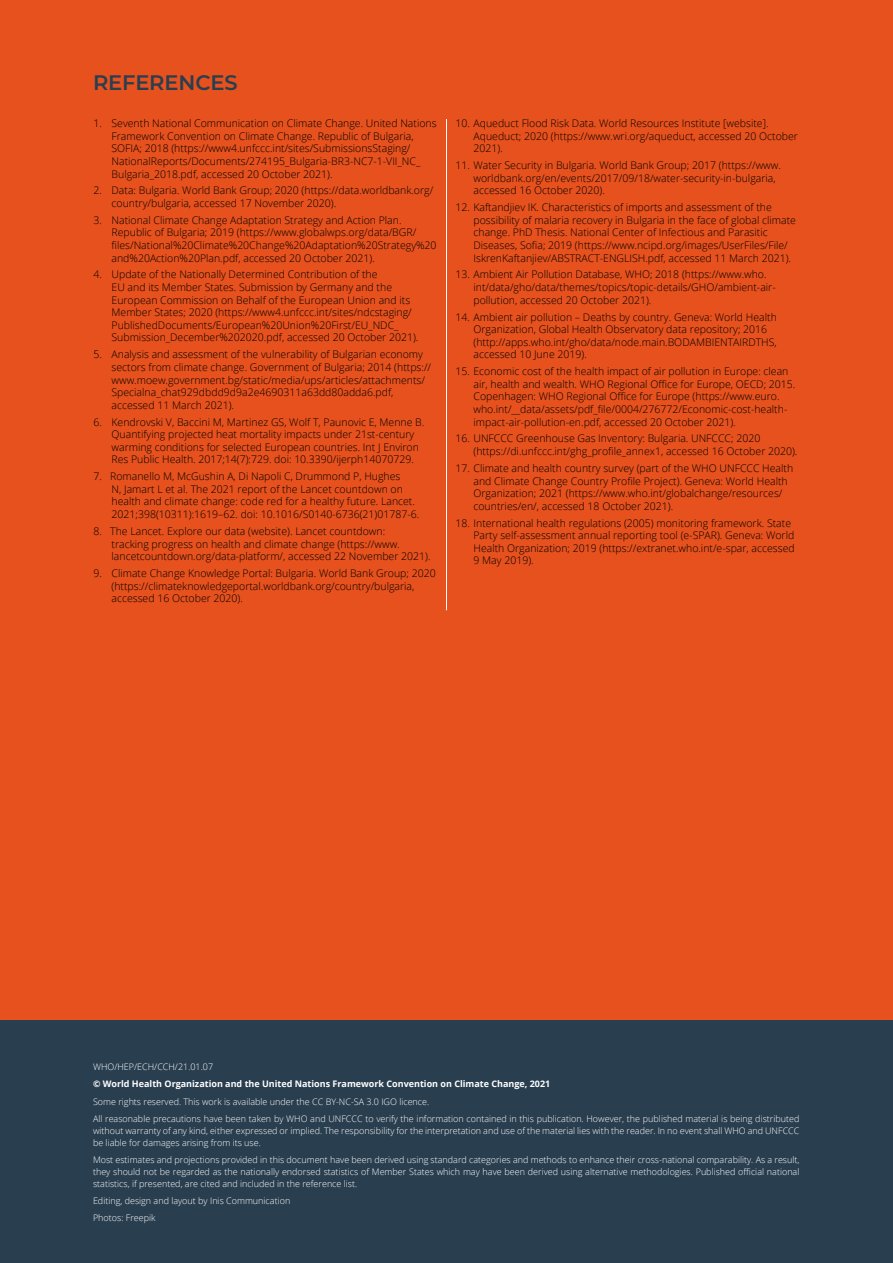
<style>
.page{position:relative;width:893px;height:1263px;background:#fff}
.page>*{position:absolute;margin:0;border:0;box-sizing:border-box;transform-origin:0 0}
.t1{font:600 21px "Montserrat";letter-spacing:-.005em;color:#293e4f}
.Reference_no{font:300 10.5px/12.6px "Open Sans";color:#000}
.Body__OpenSans{font:300 9px/12px "Open Sans";color:#fff;text-align:justify}
.Body__OpenSans-2{font:700 9px "Open Sans";color:#fff}
</style>
<div class="page">
<div style="left:0;top:0;width:893px;height:1063px;background:#e6511e"></div>
<div style="left:0;top:1020px;width:893px;height:243px;background:#293e4f"></div>
<hr style="left:446px;top:119px;width:1px;height:491px;background:#fff">
<p class="t1" style="left:93px;top:67px;width:146px">REFERENCES</p>
<p class="Reference_no" style="left:112px;top:117px;width:327px;text-indent:-18px">1. Seventh National Communication on Climate Change. United Nations Framework Convention on Climate Change. Republic of Bulgaria, SOFIA; 2018 (https://www4.unfccc.int/sites/SubmissionsStaging/ NationalReports/Documents/274195_Bulgaria-BR3-NC7-1-VII_NC_ Bulgaria_2018.pdf, accessed 20 October 2021).</p>
<p class="Reference_no" style="left:112px;top:184px;width:323px;text-indent:-18px">2. Data: Bulgaria. World Bank Group; 2020 (https://data.worldbank.org/ country/bulgaria, accessed 17 November 2020).</p>
<p class="Reference_no" style="left:112px;top:213px;width:327px;text-indent:-18px">3. National Climate Change Adaptation Strategy and Action Plan.<br>Republic of Bulgaria; 2019 (https://www.globalwps.org/data/BGR/ files/National%20Climate%20Change%20Adaptation%20Strategy%20 and%20Action%20Plan.pdf, accessed 20 October 2021).</p>
<p class="Reference_no" style="left:112px;top:268px;width:308px;text-indent:-18px">4. Update of the Nationally Determined Contribution of the<br>EU and its Member States. Submission by Germany and the European Commission on Behalf of the European Union and its Member States; 2020 (https://www4.unfccc.int/sites/ndcstaging/ PublishedDocuments/European%20Union%20First/EU_NDC_ Submission_December%202020.pdf, accessed 20 October 2021).</p>
<p class="Reference_no" style="left:112px;top:348px;width:321px;text-indent:-18px">5. Analysis and assessment of the vulnerability of Bulgarian economy sectors from climate change. Government of Bulgaria; 2014 (https:// www.moew.government.bg/static/media/ups/articles/attachments/ Specialna_chat929dbdd9d9a2e4690311a63dd80adda6.pdf, accessed 11 March 2021).</p>
<p class="Reference_no" style="left:112px;top:415px;width:314px;text-indent:-18px">6. Kendrovski V, Baccini M, Martinez GS, Wolf T, Paunovic E, Menne B.<br>Quantifying projected heat mortality impacts under 21st-century warming conditions for selected European countries. Int J Environ Res Public Health. 2017;14(7):729. doi: 10.3390/ijerph14070729.</p>
<p class="Reference_no" style="left:112px;top:470px;width:309px;text-indent:-18px">7. Romanello M, McGushin A, Di Napoli C, Drummond P, Hughes<br>N, Jamart L et al. The 2021 report of the Lancet countdown on health and climate change: code red for a healthy future. Lancet.<br>2021;398(10311):1619–62. doi: 10.1016/S0140-6736(21)01787-6.</p>
<p class="Reference_no" style="left:112px;top:524px;width:320px;text-indent:-18px">8. The Lancet. Explore our data (website). Lancet countdown:<br>tracking progress on health and climate change (https://www. lancetcountdown.org/data-platform/, accessed 22 November 2021).</p>
<p class="Reference_no" style="left:112px;top:567px;width:326px;text-indent:-18px">9. Climate Change Knowledge Portal: Bulgaria. World Bank Group; 2020 (https://climateknowledgeportal.worldbank.org/country/bulgaria, accessed 16 October 2020).</p>
<p class="Reference_no" style="left:473px;top:117px;width:326px;text-indent:-18px">10. Aqueduct Flood Risk Data. World Resources Institute [website].<br>Aqueduct; 2020 (https://www.wri.org/aqueduct, accessed 20 October<br>2021).</p>
<p class="Reference_no" style="left:473px;top:159px;width:309px;text-indent:-18px">11. Water Security in Bulgaria. World Bank Group; 2017 (https://www. worldbank.org/en/events/2017/09/18/water-security-in-bulgaria, accessed 16 October 2020).</p>
<p class="Reference_no" style="left:473px;top:201px;width:324px;text-indent:-18px">12. Kaftandjiev IK. Characteristics of imports and assessment of the possibility of malaria recovery in Bulgaria in the face of global climate change. PhD Thesis. National Center of Infectious and Parasitic Diseases, Sofia; 2019 (https://www.ncipd.org/images/UserFiles/File/ IskrenKaftanjiev/ABSTRACT-ENGLISH.pdf, accessed 11 March 2021).</p>
<p class="Reference_no" style="left:473px;top:268px;width:304px;text-indent:-18px">13. Ambient Air Pollution Database, WHO; 2018 (https://www.who. int/data/gho/data/themes/topics/topic-details/GHO/ambient-air&shy;pollution, accessed 20 October 2021).</p>
<p class="Reference_no" style="left:473px;top:310px;width:305px;text-indent:-18px">14. Ambient air pollution – Deaths by country. Geneva: World Health Organization, Global Health Observatory data repository; 2016 (http://apps.who.int/gho/data/node.main.BODAMBIENTAIRDTHS, accessed 10 June 2019).</p>
<p class="Reference_no" style="left:473px;top:365px;width:323px;text-indent:-18px">15. Economic cost of the health impact of air pollution in Europe: clean air, health and wealth. WHO Regional Office for Europe, OECD; 2015.<br>Copenhagen: WHO Regional Office for Europe (https://www.euro. who.int/__data/assets/pdf_file/0004/276772/Economic-cost-health&shy;impact-air-pollution-en.pdf, accessed 20 October 2021).</p>
<p class="Reference_no" style="left:473px;top:432px;width:325px;text-indent:-18px">16. UNFCCC Greenhouse Gas Inventory: Bulgaria. UNFCCC; 2020 (https://di.unfccc.int/ghg_profile_annex1, accessed 16 October 2020).</p>
<p class="Reference_no" style="left:473px;top:461px;width:321px;text-indent:-18px">17. Climate and health country survey (part of the WHO UNFCCC Health and Climate Change Country Profile Project). Geneva: World Health Organization; 2021 (https://www.who.int/globalchange/resources/ countries/en/, accessed 18 October 2021).</p>
<p class="Reference_no" style="left:473px;top:516px;width:323px;text-indent:-18px">18. International health regulations (2005) monitoring framework. State Party self-assessment annual reporting tool (e-SPAR). Geneva: World Health Organization; 2019 (https://extranet.who.int/e-spar, accessed 9 May 2019).</p>
<p class="Body__OpenSans" style="left:93px;top:1061px;width:122px">WHO/HEP/ECH/CCH/21.01.07</p>
<p class="Body__OpenSans-2" style="left:93px;top:1078px;width:459px">© World Health Organization and the United Nations Framework Convention on Climate Change, 2021</p>
<p class="Body__OpenSans" style="left:93px;top:1095px;width:338px">Some rights reserved. This work is available under the CC BY-NC-SA 3.0 IGO licence.</p>
<p class="Body__OpenSans" style="left:93px;top:1112px;width:708px">All reasonable precautions have been taken by WHO and UNFCCC to verify the information contained in this publication. However, the published material is being distributed without warranty of any kind, either expressed or implied. The responsibility for the interpretation and use of the material lies with the reader. In no event shall WHO and UNFCCC be liable for damages arising from its use.</p>
<p class="Body__OpenSans" style="left:93px;top:1153px;width:708px">Most estimates and projections provided in this document have been derived using standard categories and methods to enhance their cross-national comparability. As a result, they should not be regarded as the nationally endorsed statistics of Member States which may have been derived using alternative methodologies. Published official national statistics, if presented, are cited and included in the reference list.</p>
<p class="Body__OpenSans" style="left:93px;top:1194px;width:199px">Editing, design and layout by Inis Communication</p>
<p class="Body__OpenSans" style="left:93px;top:1211px;width:64px">Photos: Freepik</p>
</div>
